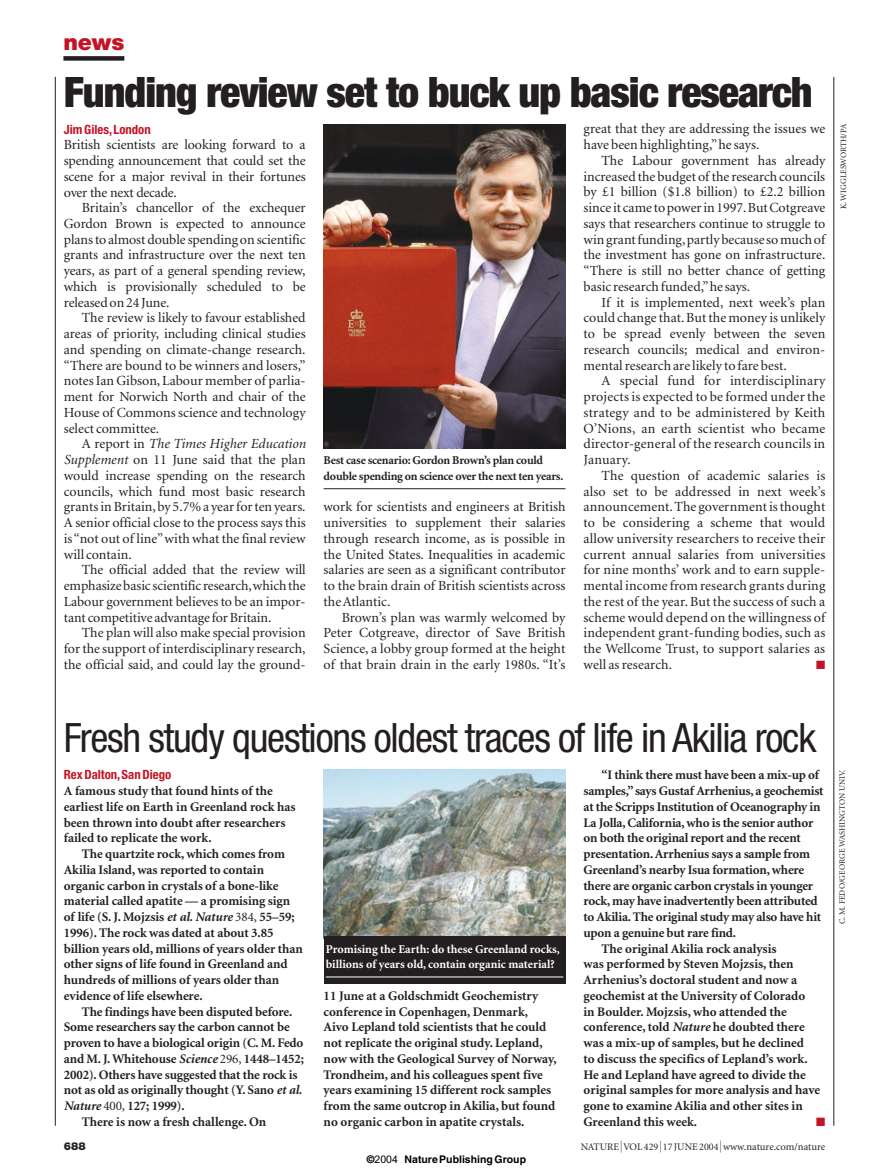
<style>
.page{position:relative;width:893px;height:1173px;background:#fff}
.page>*{position:absolute;margin:0;border:0;box-sizing:border-box;transform-origin:0 0}
.t1{font:900 condensed 42px "Helvetica Neue";letter-spacing:-.025em;color:#231f20}
.t2{font:condensed 40.5px "Helvetica Neue";letter-spacing:-.03em;color:#231f20}
.t3{font:900 22.5px "Helvetica Neue";color:#c31324}
.t4{font:13.95px/15.8px "Minion";color:#231f20;text-align:justify}
.t5{font:700 13.2px/15.8px "Minion";letter-spacing:-.005em;color:#231f20}
.t6{font:700 condensed 12.75px "Helvetica Neue";color:#c31324}
.t7{font:700 12px/15.8px "Minion";letter-spacing:-.02em;color:#231f20}
.t8{font:700 12px/15.8px "Minion";color:#fff}
.t9{font:12px "Zapf Dingbats";color:#c31324}
.t10{font:900 10.8px "Helvetica Neue";color:#231f20}
.t11{font:700 10.5px "Helvetica";color:#000}
.t12{font:10.2px "Minion";color:#231f20}
.t13{font:8.25px "Minion";color:#231f20}
.s1{font-style:italic}
.s2{font-weight:400}
.s3{font-family:"Helvetica Neue";font-weight:300;font-size:12px}
.s4{font-size:10.5px}
.s5{font-family:"Arial";font-weight:400}
</style>
<div class="page">
<div style="left:63px;top:56px;width:61px;height:5px;background:#231f20"></div>
<hr style="left:55px;top:77px;width:1px;height:1049px;background:#231f20">
<hr style="left:833px;top:77px;width:1px;height:1049px;background:#231f20">
<img style="left:323px;top:124px;width:242px;height:324px">
<hr style="left:323px;top:488px;width:242px;height:1px;background:#231f20">
<img style="left:323px;top:770px;width:242px;height:169px">
<div style="left:324px;top:937px;width:241px;height:47px;background:#231f20"></div>
<hr style="left:326px;top:977px;width:237px;height:1px;background:#fff">
<h3 class="t3" style="left:63px;top:33px;width:62px">news</h3>
<h1 class="t1" style="left:64px;top:77px;width:750px">Funding review set to buck up basic research</h1>
<p class="t6" style="left:64px;top:124px;width:88px">Jim Giles,London</p>
<p class="t4" style="left:64px;top:138px;width:243px">British scientists are looking forward to a spending announcement that could set the scene for a major revival in their fortunes over the next decade.</p>
<p class="t4" style="left:64px;top:201px;width:243px;text-indent:18px">Britain’s chancellor of the exchequer Gordon Brown is expected to announce plans to almost double spending on scientific grants and infrastructure over the next ten years, as part of a general spending review, which is provisionally scheduled to be released on 24 June.</p>
<p class="t4" style="left:64px;top:311px;width:243px;text-indent:18px">The review is likely to favour established areas of priority, including clinical studies and spending on climate-change research. “There are bound to be winners and losers,” notes Ian Gibson, Labour member of parlia&shy;ment for Norwich North and chair of the House of Commons science and technology select committee.</p>
<p class="t4" style="left:64px;top:437px;width:243px;text-indent:18px">A report in <span class="s1">The Times Higher Education Supplement</span> on 11 June said that the plan would increase spending on the research councils, which fund most basic research grants in Britain,by 5.7% a year for ten years.<br>A senior official close to the process says this is “not out of line”with what the final review will contain.</p>
<p class="t4" style="left:64px;top:563px;width:243px;text-indent:18px">The official added that the review will emphasize basic scientific research,which the Labour government believes to be an impor&shy;tant competitive advantage for Britain.</p>
<p class="t4" style="left:64px;top:626px;width:243px;text-indent:18px">The plan will also make special provision for the support of interdisciplinary research, the official said, and could lay the ground-</p>
<p class="t7" style="left:323px;top:454px;width:241px">Best case scenario: Gordon Brown’s plan could double spending on science over the next ten years.</p>
<p class="t4" style="left:323px;top:500px;width:243px">work for scientists and engineers at British universities to supplement their salaries through research income, as is possible in the United States. Inequalities in academic salaries are seen as a significant contributor to the brain drain of British scientists across the Atlantic.</p>
<p class="t4" style="left:323px;top:611px;width:243px;text-indent:18px">Brown’s plan was warmly welcomed by Peter Cotgreave, director of Save British Science, a lobby group formed at the height of that brain drain in the early 1980s. “It’s</p>
<p class="t4" style="left:583px;top:122px;width:243px">great that they are addressing the issues we have been highlighting,”he says.</p>
<p class="t4" style="left:583px;top:154px;width:243px;text-indent:18px">The Labour government has already increased the budget of the research councils by £1 billion ($1.8 billion) to £2.2 billion since it came to power in 1997.But Cotgreave says that researchers continue to struggle to win grant funding,partly because so much of the investment has gone on infrastructure. “There is still no better chance of getting basic research funded,”he says.</p>
<p class="t4" style="left:583px;top:296px;width:243px;text-indent:18px">If it is implemented, next week’s plan could change that. But the money is unlikely to be spread evenly between the seven research councils; medical and environ&shy;mental research are likely to fare best.</p>
<p class="t4" style="left:583px;top:374px;width:243px;text-indent:18px">A special fund for interdisciplinary projects is expected to be formed under the strategy and to be administered by Keith O’Nions, an earth scientist who became director-general of the research councils in January.</p>
<p class="t4" style="left:583px;top:469px;width:243px;text-indent:18px">The question of academic salaries is also set to be addressed in next week’s announcement.The government is thought to be considering a scheme that would allow university researchers to receive their current annual salaries from universities for nine months’ work and to earn supple&shy;mental income from research grants during the rest of the year. But the success of such a scheme would depend on the willingness of independent grant-funding bodies, such as the Wellcome Trust, to support salaries as well as research.</p>
<p class="t9" style="left:816px;top:659px;width:11px">■</p>
<p class="t13" style="left:840px;top:209px;width:87px;rotate:-90deg">K. WIGGLESWORTH/PA</p>
<h2 class="t2" style="left:64px;top:723px;width:754px">Fresh study questions oldest traces of life in Akilia rock</h2>
<p class="t6" style="left:64px;top:770px;width:109px">Rex Dalton,San Diego</p>
<p class="t5" style="left:64px;top:784px;width:233px">A famous study that found hints of the earliest life on Earth in Greenland rock has been thrown into doubt after researchers failed to replicate the work.</p>
<p class="t5" style="left:64px;top:847px;width:240px;text-indent:18px">The quartzite rock, which comes from Akilia Island, was reported to contain organic carbon in crystals of a bone-like material called apatite — a promising sign of life (S. J. Mojzsis <span class="s1">et al. Nature</span> <span class="s2">384,</span> 55–59; 1996). The rock was dated at about 3.85 billion years old, millions of years older than other signs of life found in Greenland and hundreds of millions of years older than evidence of life elsewhere.</p>
<p class="t5" style="left:82px;top:1005px;width:212px">The findings have been disputed before.</p>
<p class="t5" style="left:64px;top:1020px;width:227px">Some researchers say the carbon cannot be</p>
<p class="t5" style="left:64px;top:1036px;width:241px">proven to have a biological origin (C. M. Fedo</p>
<p class="t5" style="left:64px;top:1052px;width:242px">and M. J. Whitehouse <span class="s1">Science</span> <span class="s2">296,</span> 1448–1452;</p>
<p class="t5" style="left:64px;top:1068px;width:235px">2002). Others have suggested that the rock is</p>
<p class="t5" style="left:64px;top:1083px;width:240px">not as old as originally thought (Y. Sano <span class="s1">et al.</span></p>
<p class="t5" style="left:64px;top:1099px;width:122px"><span class="s1">Nature</span> <span class="s2">400,</span> 127; 1999).</p>
<p class="t5" style="left:82px;top:1115px;width:186px">There is now a fresh challenge. On</p>
<p class="t8" style="left:326px;top:942px;width:235px">Promising the Earth: do these Greenland rocks, billions of years old, contain organic material?</p>
<p class="t5" style="left:323px;top:989px;width:234px">11 June at a Goldschmidt Geochemistry conference in Copenhagen, Denmark,<br>Aivo Lepland told scientists that he could not replicate the original study. Lepland, now with the Geological Survey of Norway, Trondheim, and his colleagues spent five years examining 15 different rock samples from the same outcrop in Akilia, but found no organic carbon in apatite crystals.</p>
<p class="t5" style="left:601px;top:768px;width:219px">“I think there must have been a mix-up of</p>
<p class="t5" style="left:583px;top:784px;width:242px">samples,” says Gustaf Arrhenius, a geochemist</p>
<p class="t5" style="left:583px;top:800px;width:238px">at the Scripps Institution of Oceanography in</p>
<p class="t5" style="left:583px;top:816px;width:231px">La Jolla, California, who is the senior author</p>
<p class="t5" style="left:583px;top:831px;width:219px">on both the original report and the recent</p>
<p class="t5" style="left:583px;top:847px;width:228px">presentation. Arrhenius says a sample from</p>
<p class="t5" style="left:583px;top:863px;width:222px">Greenland’s nearby Isua formation, where</p>
<p class="t5" style="left:583px;top:879px;width:231px">there are organic carbon crystals in younger</p>
<p class="t5" style="left:583px;top:894px;width:236px">rock, may have inadvertently been attributed</p>
<p class="t5" style="left:583px;top:910px;width:239px">to Akilia. The original study may also have hit</p>
<p class="t5" style="left:583px;top:926px;width:154px">upon a genuine but rare find.</p>
<p class="t5" style="left:601px;top:942px;width:176px">The original Akilia rock analysis</p>
<p class="t5" style="left:583px;top:957px;width:211px">was performed by Steven Mojzsis, then</p>
<p class="t5" style="left:583px;top:973px;width:215px">Arrhenius’s doctoral student and now a</p>
<p class="t5" style="left:583px;top:989px;width:223px">geochemist at the University of Colorado</p>
<p class="t5" style="left:583px;top:1005px;width:205px">in Boulder. Mojzsis, who attended the</p>
<p class="t5" style="left:583px;top:1020px;width:223px">conference, told <span class="s1">Nature</span> he doubted there</p>
<p class="t5" style="left:583px;top:1036px;width:222px">was a mix-up of samples, but he declined</p>
<p class="t5" style="left:583px;top:1052px;width:225px">to discuss the specifics of Lepland’s work.</p>
<p class="t5" style="left:583px;top:1068px;width:224px">He and Lepland have agreed to divide the</p>
<p class="t5" style="left:583px;top:1083px;width:238px">original samples for more analysis and have</p>
<p class="t5" style="left:583px;top:1099px;width:221px">gone to examine Akilia and other sites in</p>
<p class="t5" style="left:583px;top:1115px;width:115px">Greenland this week.</p>
<p class="t9" style="left:816px;top:1116px;width:11px">■</p>
<p class="t10" style="left:64px;top:1142px;width:23px">688</p>
<p class="t12" style="left:580px;top:1143px;width:246px">NATURE<span class="s3">|</span> VOL 429 <span class="s3">|</span> 17 JUNE 2004 <span class="s3">|</span> <span class="s4">www.nature.com/nature</span></p>
<p class="t11" style="left:367px;top:1153px;width:161px">© <span class="s5">2004</span> NaturePublishingGroup</p>
<p class="t13" style="left:838px;top:924px;width:156px;rotate:-90deg">C. M. FEDO/GEORGE WASHINGTON UNIV.</p>
</div>
